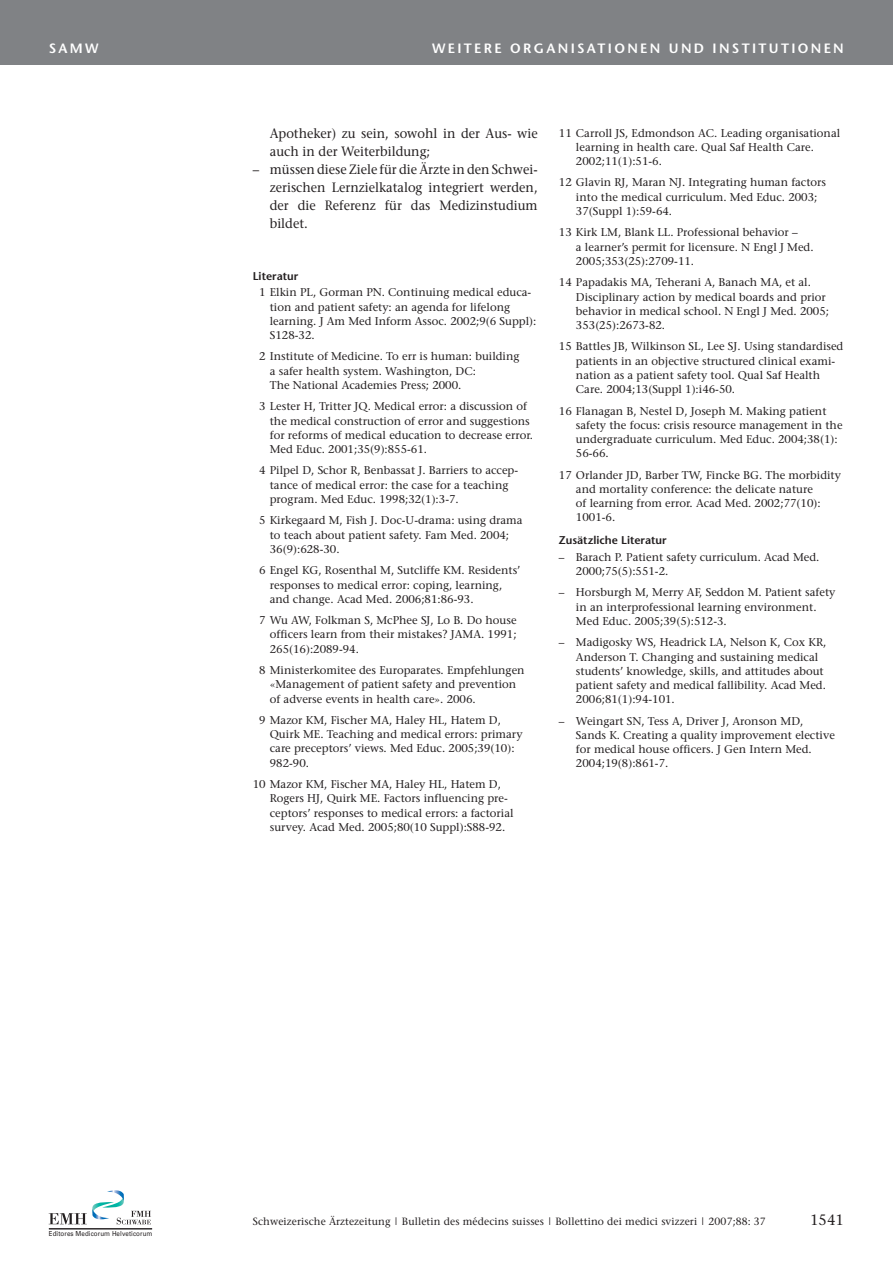
<style>
.page{position:relative;width:893px;height:1263px;background:#fff}
.page>*{position:absolute;margin:0;border:0;box-sizing:border-box;transform-origin:0 0}
.t1{font:15px "Stone Serif";color:#231f20}
.t2{font:13.5px/18px "Stone Serif";color:#231f20;scale:.95 1}
.t3{font:600 13.5px "Stone Sans";letter-spacing:.17em;color:#fff}
.t4{font:11.25px/14.2px "Stone Serif";color:#231f20}
.t5{font:600 11.25px "Stone Sans";color:#231f20}
.t6{font:10.5px "Stone Serif";letter-spacing:.01em;color:#231f20}
.t7{font:6.9px "Univers";letter-spacing:.015em;color:#231f20;scale:.9 1}
</style>
<div class="page">
<svg style="left:49px;top:1190px;width:102px;height:34px"></svg>
<hr style="left:49px;top:1228px;width:103px;height:1px;background:#231f20">
<div style="left:0;top:0;width:893px;height:64px;background:#808285"></div>
<p class="t3" style="left:49px;top:42px;width:51px">SAMW</p>
<p class="t3" style="left:432px;top:42px;width:413px">WEITERE ORGANISATIONEN UND INSTITUTIONEN</p>
<p class="t2" style="left:270px;top:126px;width:283px">Apotheker) zu sein, sowohl in der Aus- wie auch in der Weiterbildung;</p>
<p class="t2" style="left:270px;top:162px;width:283px;text-align:justify;text-indent:-17px">– müssen diese Ziele für die Ärzte in den Schwei&shy;zerischen Lernzielkatalog integriert werden, der die Referenz für das Medizinstudium bildet.</p>
<p class="t5" style="left:253px;top:271px;width:47px">Literatur</p>
<p class="t4" style="left:270px;top:286px;width:268px;text-indent:-11px">1 Elkin PL, Gorman PN. Continuing medical educa&shy;tion and patient safety: an agenda for lifelong learning. J Am Med Inform Assoc. 2002;9(6 Suppl):<br>S128-32.</p>
<p class="t4" style="left:270px;top:350px;width:251px;text-indent:-11px">2 Institute of Medicine. To err is human: building a safer health system. Washington, DC:<br>The National Academies Press; 2000.</p>
<p class="t4" style="left:270px;top:400px;width:265px;text-indent:-11px">3 Lester H, Tritter JQ. Medical error: a discussion of the medical construction of error and suggestions for reforms of medical education to decrease error.<br>Med Educ. 2001;35(9):855-61.</p>
<p class="t4" style="left:270px;top:464px;width:250px;text-indent:-11px">4 Pilpel D, Schor R, Benbassat J. Barriers to accep&shy;tance of medical error: the case for a teaching program. Med Educ. 1998;32(1):3-7.</p>
<p class="t4" style="left:270px;top:514px;width:254px;text-indent:-11px">5 Kirkegaard M, Fish J. Doc-U-drama: using drama to teach about patient safety. Fam Med. 2004;<br>36(9):628-30.</p>
<p class="t4" style="left:270px;top:564px;width:252px;text-indent:-11px">6 Engel KG, Rosenthal M, Sutcliffe KM. Residents’ responses to medical error: coping, learning, and change. Acad Med. 2006;81:86-93.</p>
<p class="t4" style="left:270px;top:614px;width:248px;text-align:justify;text-indent:-11px">7 Wu AW, Folkman S, McPhee SJ, Lo B. Do house officers learn from their mistakes? JAMA. 1991; 265(16):2089-94.</p>
<p class="t4" style="left:270px;top:664px;width:256px;text-indent:-11px">8 Ministerkomitee des Europarates. Empfehlungen «Management of patient safety and prevention of adverse events in health care». 2006.</p>
<p class="t4" style="left:270px;top:714px;width:254px;text-indent:-11px">9 Mazor KM, Fischer MA, Haley HL, Hatem D, Quirk ME. Teaching and medical errors: primary care preceptors’ views. Med Educ. 2005;39(10):<br>982-90.</p>
<p class="t4" style="left:270px;top:778px;width:245px;text-indent:-17px">10 Mazor KM, Fischer MA, Haley HL, Hatem D, Rogers HJ, Quirk ME. Factors influencing pre&shy;ceptors’ responses to medical errors: a factorial survey. Acad Med. 2005;80(10 Suppl):S88-92.</p>
<p class="t4" style="left:576px;top:127px;width:266px;text-indent:-17px">11 Carroll JS, Edmondson AC. Leading organisational learning in health care. Qual Saf Health Care.<br>2002;11(1):51-6.</p>
<p class="t4" style="left:576px;top:176px;width:252px;text-indent:-17px">12 Glavin RJ, Maran NJ. Integrating human factors into the medical curriculum. Med Educ. 2003;<br>37(Suppl 1):59-64.</p>
<p class="t4" style="left:576px;top:226px;width:239px;text-indent:-17px">13 Kirk LM, Blank LL. Professional behavior –<br>a learner’s permit for licensure. N Engl J Med.<br>2005;353(25):2709-11.</p>
<p class="t4" style="left:576px;top:276px;width:255px;text-indent:-17px">14 Papadakis MA, Teherani A, Banach MA, et al.<br>Disciplinary action by medical boards and prior behavior in medical school. N Engl J Med. 2005; 353(25):2673-82.</p>
<p class="t4" style="left:576px;top:340px;width:269px;text-indent:-17px">15 Battles JB, Wilkinson SL, Lee SJ. Using standardised patients in an objective structured clinical exami&shy;nation as a patient safety tool. Qual Saf Health Care. 2004;13(Suppl 1):i46-50.</p>
<p class="t4" style="left:576px;top:404px;width:268px;text-indent:-17px">16 Flanagan B, Nestel D, Joseph M. Making patient safety the focus: crisis resource management in the undergraduate curriculum. Med Educ. 2004;38(1):<br>56-66.</p>
<p class="t4" style="left:576px;top:469px;width:267px;text-indent:-17px">17 Orlander JD, Barber TW, Fincke BG. The morbidity and mortality conference: the delicate nature<br>of learning from error. Acad Med. 2002;77(10):<br>1001-6.</p>
<p class="t5" style="left:559px;top:536px;width:109px">Zusätzliche Literatur</p>
<p class="t4" style="left:576px;top:551px;width:245px;text-indent:-17px">– Barach P. Patient safety curriculum. Acad Med.<br>2000;75(5):551-2.</p>
<p class="t4" style="left:576px;top:586px;width:261px;text-indent:-17px">– Horsburgh M, Merry AF, Seddon M. Patient safety in an interprofessional learning environment.<br>Med Educ. 2005;39(5):512-3.</p>
<p class="t4" style="left:576px;top:636px;width:252px;text-indent:-17px">– Madigosky WS, Headrick LA, Nelson K, Cox KR, Anderson T. Changing and sustaining medical students’ knowledge, skills, and attitudes about patient safety and medical fallibility. Acad Med.<br>2006;81(1):94-101.</p>
<p class="t4" style="left:576px;top:715px;width:260px;text-indent:-17px">– Weingart SN, Tess A, Driver J, Aronson MD, Sands K. Creating a quality improvement elective for medical house officers. J Gen Intern Med.<br>2004;19(8):861-7.</p>
<p class="t7" style="left:49px;top:1229px;width:117px">Editores Medicorum Helveticorum</p>
<p class="t6" style="left:253px;top:1217px;width:515px">Schweizerische Ärztezeitung | Bulletin des médecins suisses | Bollettino dei medici svizzeri | 2007;88: 37</p>
<h1 class="t1" style="left:810px;top:1213px;width:35px">1541</h1>
</div>
